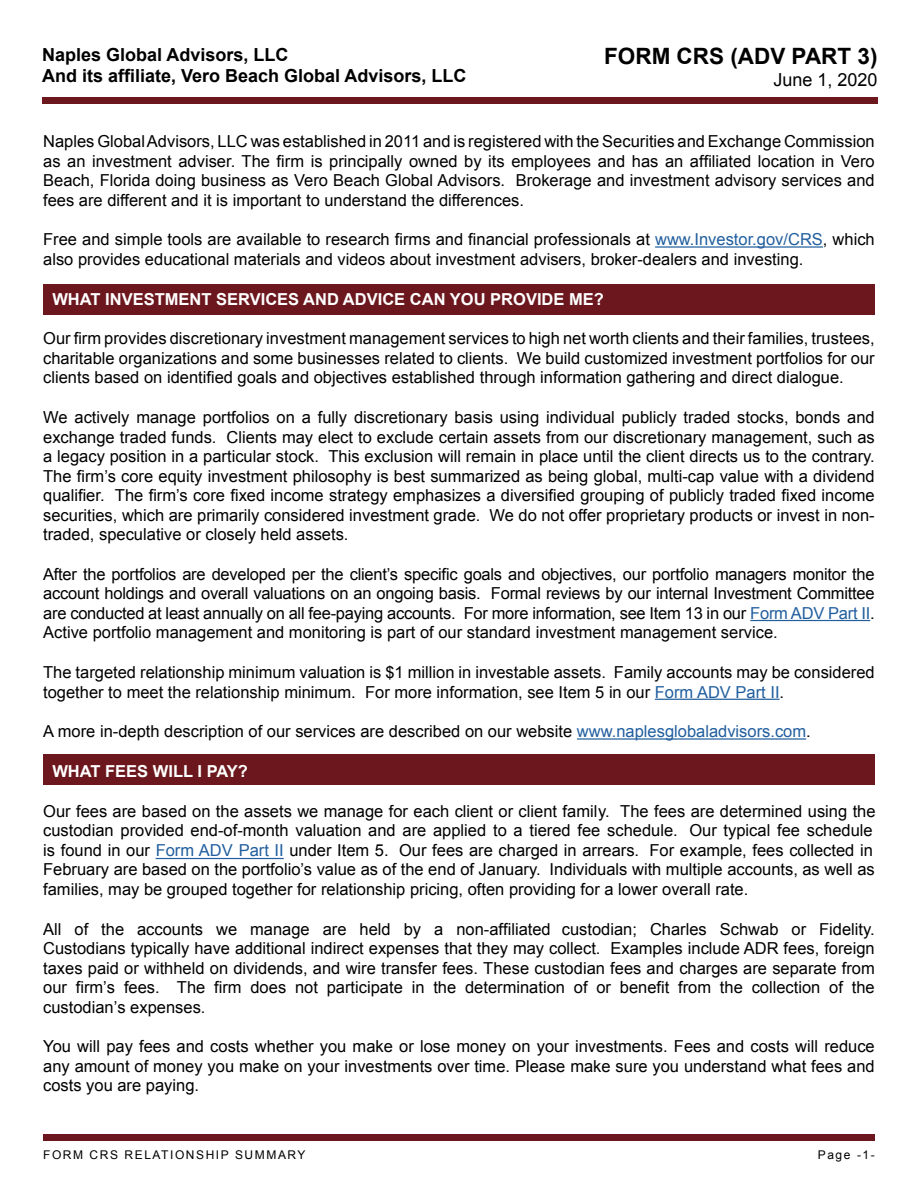
<style>
.page{position:relative;width:918px;height:1188px;background:#fff}
.page>*{position:absolute;margin:0;border:0;box-sizing:border-box;transform-origin:0 0}
.t1{font:700 22.5px "Arial";color:#000}
.Header_1{font:700 18px "Arial";color:#000}
.Header_3{font:18px "Arial";color:#000}
.NGA_Paragraph{font:16.5px/19.5px "Arial";color:#000;text-align:justify}
.Header_4{font:700 16.5px "Arial";color:#fff}
.t2{font:12px "Arial";letter-spacing:.13em;color:#000}
.s1{color:#215e9e}
</style>
<div class="page">
<div style="left:43px;top:284px;width:832px;height:30px;background:#6b171d"></div>
<div style="left:43px;top:754px;width:831px;height:31px;background:#6b171d"></div>
<hr style="left:655px;top:246px;width:168px;height:2px;background:#215e9e">
<hr style="left:750px;top:620px;width:120px;height:1px;background:#215e9e">
<hr style="left:655px;top:699px;width:125px;height:1px;background:#215e9e">
<hr style="left:577px;top:738px;width:229px;height:2px;background:#215e9e">
<div style="left:43px;top:1134px;width:832px;height:6px;background:#6b171d"></div>
<div style="left:42px;top:98px;width:836px;height:6px;background:#6b171d"></div>
<hr style="left:156px;top:858px;width:128px;height:1px;background:#215e9e">
<p class="Header_1" style="left:42px;top:42px;width:248px">Naples Global Advisors, LLC</p>
<p class="Header_1" style="left:42px;top:64px;width:426px">And its affiliate, Vero Beach Global Advisors, LLC</p>
<p class="t1" style="left:604px;top:41px;width:275px">FORM CRS (ADV PART 3)</p>
<p class="Header_3" style="left:773px;top:67px;width:106px">June 1, 2020</p>
<p class="NGA_Paragraph" style="left:43px;top:132px;width:833px">Naples Global Advisors, LLC was established in 2011 and is registered with the Securities and Exchange Commission as an investment adviser. The firm is principally owned by its employees and has an affiliated location in Vero Beach, Florida doing business as Vero Beach Global Advisors. Brokerage and investment advisory services and fees are different and it is important to understand the differences.</p>
<p class="NGA_Paragraph" style="left:43px;top:230px;width:833px">Free and simple tools are available to research firms and financial professionals at <span class="s1">www.Investor.gov/CRS</span>, which also provides educational materials and videos about investment advisers, broker-dealers and investing.</p>
<p class="Header_4" style="left:52px;top:288px;width:553px">WHAT INVESTMENT SERVICES AND ADVICE CAN YOU PROVIDE ME?</p>
<p class="NGA_Paragraph" style="left:43px;top:329px;width:833px">Our firm provides discretionary investment management services to high net worth clients and their families, trustees, charitable organizations and some businesses related to clients. We build customized investment portfolios for our clients based on identified goals and objectives established through information gathering and direct dialogue.</p>
<p class="NGA_Paragraph" style="left:43px;top:408px;width:833px">We actively manage portfolios on a fully discretionary basis using individual publicly traded stocks, bonds and exchange traded funds. Clients may elect to exclude certain assets from our discretionary management, such as a legacy position in a particular stock. This exclusion will remain in place until the client directs us to the contrary.<br>The firm’s core equity investment philosophy is best summarized as being global, multi-cap value with a dividend qualifier. The firm’s core fixed income strategy emphasizes a diversified grouping of publicly traded fixed income securities, which are primarily considered investment grade. We do not offer proprietary products or invest in non&shy;traded, speculative or closely held assets.</p>
<p class="NGA_Paragraph" style="left:43px;top:564px;width:833px">After the portfolios are developed per the client’s specific goals and objectives, our portfolio managers monitor the account holdings and overall valuations on an ongoing basis. Formal reviews by our internal Investment Committee are conducted at least annually on all fee-paying accounts. For more information, see Item 13 in our <span class="s1">Form ADV Part II</span>.<br>Active portfolio management and monitoring is part of our standard investment management service.</p>
<p class="NGA_Paragraph" style="left:43px;top:663px;width:833px">The targeted relationship minimum valuation is $1 million in investable assets. Family accounts may be considered together to meet the relationship minimum. For more information, see Item 5 in our <span class="s1">Form ADV Part II</span>.</p>
<p class="NGA_Paragraph" style="left:43px;top:722px;width:769px">A more in-depth description of our services are described on our website <span class="s1">www.naplesglobaladvisors.com</span>.</p>
<p class="Header_4" style="left:52px;top:760px;width:197px">WHAT FEES WILL I PAY?</p>
<p class="NGA_Paragraph" style="left:43px;top:801px;width:834px;text-align:left">Our fees are based on the assets we manage for each client or client family. The fees are determined using the custodian provided end-of-month valuation and are applied to a tiered fee schedule. Our typical fee schedule is found in our <span class="s1">Form ADV Part II</span> under Item 5. Our fees are charged in arrears. For example, fees collected in February are based on the portfolio’s value as of the end of January. Individuals with multiple accounts, as well as families, may be grouped together for relationship pricing, often providing for a lower overall rate.</p>
<p class="NGA_Paragraph" style="left:43px;top:919px;width:833px">All of the accounts we manage are held by a non-affiliated custodian; Charles Schwab or Fidelity.<br>Custodians typically have additional indirect expenses that they may collect. Examples include ADR fees, foreign taxes paid or withheld on dividends, and wire transfer fees. These custodian fees and charges are separate from our firm’s fees. The firm does not participate in the determination of or benefit from the collection of the custodian’s expenses.</p>
<p class="NGA_Paragraph" style="left:43px;top:1037px;width:833px">You will pay fees and costs whether you make or lose money on your investments. Fees and costs will reduce any amount of money you make on your investments over time. Please make sure you understand what fees and costs you are paying.</p>
<p class="t2" style="left:43px;top:1147px;width:264px">FORM CRS RELATIONSHIP SUMMARY</p>
<p class="t2" style="left:818px;top:1147px;width:58px">Page -1-</p>
</div>
